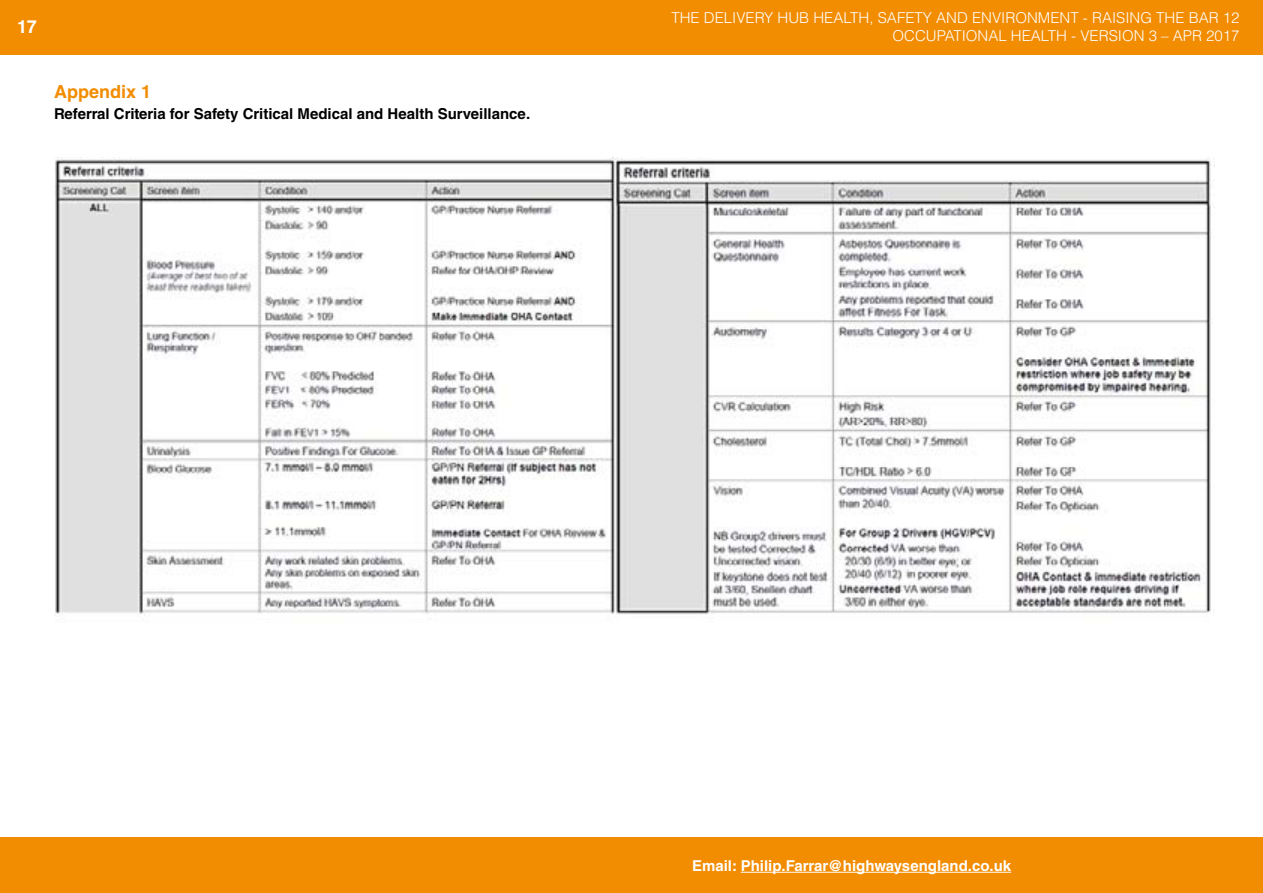
<style>
.page{position:relative;width:1263px;height:893px;background:#fff}
.page>*{position:absolute;margin:0;border:0;box-sizing:border-box;transform-origin:0 0}
.t1{font:700 18px "Helvetica LT Std";color:#f28c00}
.t2{font:700 18px "Helvetica LT Std";color:#fff}
.t3{font:300 15px/18px "Helvetica LT Std";color:#fff;text-align:right}
.t4{font:700 15px "Helvetica LT Std";color:#000}
.t5{font:700 15px "Helvetica LT Std";color:#fff}
</style>
<div class="page">
<div style="left:0;top:0;width:1263px;height:54px;background:#f28c00"></div>
<div style="left:0;top:838px;width:1263px;height:55px;background:#f28c00"></div>
<hr style="left:741px;top:872px;width:270px;height:1px;background:#fff">
<img style="left:54px;top:157px;width:1157px;height:459px">
<p class="t2" style="left:17px;top:16px;width:21px">17</p>
<p class="t1" style="left:54px;top:81px;width:99px">Appendix 1</p>
<p class="t4" style="left:54px;top:105px;width:478px">Referral Criteria for Safety Critical Medical and Health Surveillance.</p>
<p class="t3" style="left:671px;top:9px;width:570px">THE DELIVERY HUB H EALTH, SAFETY AND ENVIRONMENT - RAISING THE BAR 12<br>OCCUPATIONAL HEALTH - VERSION 3 – APR 2017</p>
<p class="t5" style="left:692px;top:856px;width:321px">Email: Philip.Farrar@highwaysengland.co.uk</p>
</div>
